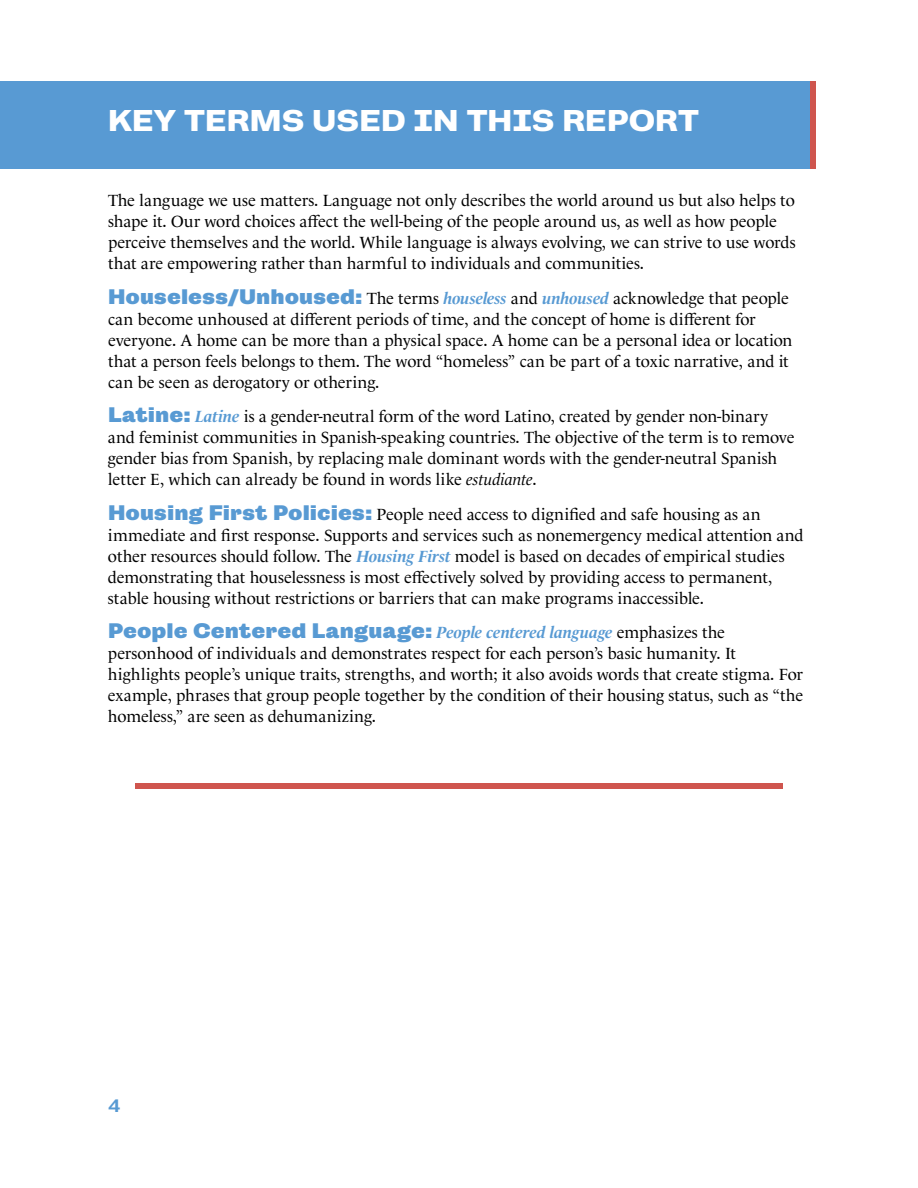
<style>
.page{position:relative;width:918px;height:1188px;background:#fff}
.page>*{position:absolute;margin:0;border:0;box-sizing:border-box;transform-origin:0 0}
.t1{font:700 30px "Campaign";letter-spacing:.005em;color:#fff}
.t2{font:900 21px "Campaign";letter-spacing:.005em;color:#589ad3}
.t3{font:500 18px "Campaign";color:#589ad3}
.t4{font:16.5px/21px "Le Monde Livre Std";letter-spacing:-.005em;color:#000}
.s1{font-family:"Campaign";font-weight:900;font-size:21px;color:#589ad3}
.s2{font-weight:700;font-style:italic;color:#589ad3}
.s3{font-style:italic}
.s4{font-family:"Le Monde Livre Std";font-weight:700;font-style:italic;font-size:16.5px}
.s5{font-family:"Le Monde Livre Std";font-weight:400;font-size:16.5px;color:#000}
</style>
<div class="page">
<div style="left:0;top:81px;width:810px;height:88px;background:#589ad3"></div>
<div style="left:810px;top:81px;width:5px;height:88px;background:#cf554e"></div>
<div style="left:135px;top:783px;width:648px;height:5px;background:#cf554e"></div>
<h1 class="t1" style="left:108px;top:103px;width:593px">KEY TERMS USED IN THIS REPORT</h1>
<p class="t4" style="left:108px;top:189px;width:689px">The language we use matters. Language not only describes the world around us but also helps to shape it. Our word choices affect the well-being of the people around us, as well as how people perceive themselves and the world. While language is always evolving, we can strive to use words that are empowering rather than harmful to individuals and communities.</p>
<p class="t4" style="left:108px;top:287px;width:686px"><span class="s1">Houseless/Unhoused:</span> The terms <span class="s2">houseless</span> and <span class="s2">unhoused</span> acknowledge that people can become unhoused at different periods of time, and the concept of home is different for everyone. A home can be more than a physical space. A home can be a personal idea or location that a person feels belongs to them. The word “homeless” can be part of a toxic narrative, and it can be seen as derogatory or othering.</p>
<p class="t4" style="left:108px;top:406px;width:688px"><span class="s1">Latine:</span> <span class="s2">Latine</span> is a gender-neutral form of the word Latino, created by gender non-binary and feminist communities in Spanish-speaking countries. The objective of the term is to remove gender bias from Spanish, by replacing male dominant words with the gender-neutral Spanish letter E, which can already be found in words like <span class="s3">estudiante</span>.</p>
<p class="t4" style="left:108px;top:503px;width:697px"><span class="s1">Housing First Policies:</span> People need access to dignified and safe housing as an immediate and first response. Supports and services such as nonemergency medical attention and other resources should follow. The <span class="s2">Housing First</span> model is based on decades of empirical studies demonstrating that houselessness is most effectively solved by providing access to permanent, stable housing without restrictions or barriers that can make programs inaccessible.</p>
<p class="t2" style="left:108px;top:618px;width:619px">People Centered Language: <span class="s4">People centered language</span> <span class="s5">emphasizes the</span></p>
<p class="t4" style="left:108px;top:643px;width:697px">personhood of individuals and demonstrates respect for each person’s basic humanity. It highlights people’s unique traits, strengths, and worth; it also avoids words that create stigma. For example, phrases that group people together by the condition of their housing status, such as “the homeless,” are seen as dehumanizing.</p>
<p class="t3" style="left:108px;top:1095px;width:14px">4</p>
</div>
